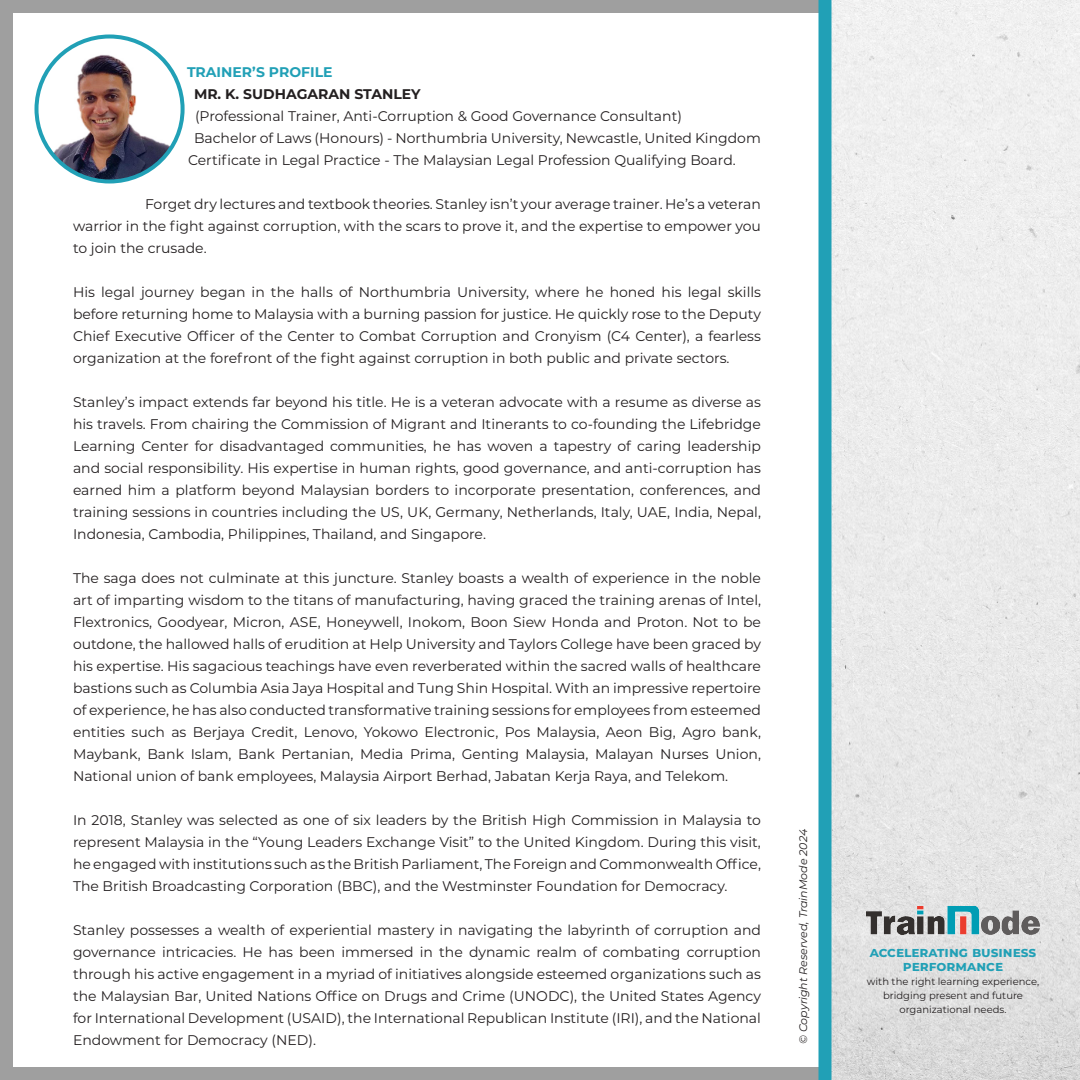
<style>
.page{position:relative;width:1080px;height:1080px;background:#fff}
.page>*{position:absolute;margin:0;border:0;box-sizing:border-box;transform-origin:0 0}
.t1{font:14px/22px "Montserrat";color:#231f20;text-align:justify}
.t2{font:700 14px/14px "Montserrat";color:#21a0b6;text-align:center}
.t3{font:700 14px "Montserrat";color:#231f20}
.t4{font:italic 11px "Montserrat";color:#231f20}
.t5{font:10px/14px "Montserrat";color:#231f20;text-align:center}
</style>
<div class="page">
<div style="left:0;top:1067px;width:823px;height:13px;background:#9f9f9f"></div>
<div style="left:0;top:0;width:824px;height:14px;background:#9f9f9f"></div>
<img style="left:832px;top:0;width:248px;height:1080px">
<img style="left:867px;top:906px;width:172px;height:29px">
<div style="left:818px;top:0;width:14px;height:1080px;background:#21a0b6"></div>
<div style="left:0;top:0;width:13px;height:1080px;background:#9f9f9f"></div>
<img style="left:39px;top:39px;width:141px;height:140px">
<div style="left:34px;top:34px;width:151px;height:150px;border:4px solid #21a0b6;border-radius:50%"></div>
<p class="t2" style="left:187px;top:64px;width:147px">TRAINER’S PROFILE</p>
<p class="t3" style="left:194px;top:83px;width:228px">MR. K. SUDHAGARAN STANLEY</p>
<p class="t1" style="left:195px;top:104px;width:488px">(Professional Trainer, Anti-Corruption &amp; Good Governance Consultant)</p>
<p class="t1" style="left:194px;top:126px;width:568px">Bachelor of Laws (Honours) - Northumbria University, Newcastle, United Kingdom</p>
<p class="t1" style="left:188px;top:148px;width:549px">Certificate in Legal Practice - The Malaysian Legal Profession Qualifying Board.</p>
<p class="t1" style="left:73px;top:192px;width:690px;text-indent:72px">Forget dry lectures and textbook theories. Stanley isn’t your average trainer. He’s a veteran warrior in the fight against corruption, with the scars to prove it, and the expertise to empower you to join the crusade.</p>
<p class="t1" style="left:73px;top:280px;width:690px">His legal journey began in the halls of Northumbria University, where he honed his legal skills before returning home to Malaysia with a burning passion for justice. He quickly rose to the Deputy Chief Executive Officer of the Center to Combat Corruption and Cronyism (C4 Center), a fearless organization at the forefront of the fight against corruption in both public and private sectors.</p>
<p class="t1" style="left:73px;top:390px;width:690px">Stanley’s impact extends far beyond his title. He is a veteran advocate with a resume as diverse as his travels. From chairing the Commission of Migrant and Itinerants to co-founding the Lifebridge Learning Center for disadvantaged communities, he has woven a tapestry of caring leadership and social responsibility. His expertise in human rights, good governance, and anti-corruption has earned him a platform beyond Malaysian borders to incorporate presentation, conferences, and training sessions in countries including the US, UK, Germany, Netherlands, Italy, UAE, India, Nepal, Indonesia, Cambodia, Philippines, Thailand, and Singapore.</p>
<p class="t1" style="left:73px;top:566px;width:690px">The saga does not culminate at this juncture. Stanley boasts a wealth of experience in the noble art of imparting wisdom to the titans of manufacturing, having graced the training arenas of Intel, Flextronics, Goodyear, Micron, ASE, Honeywell, Inokom, Boon Siew Honda and Proton. Not to be outdone, the hallowed halls of erudition at Help University and Taylors College have been graced by his expertise. His sagacious teachings have even reverberated within the sacred walls of healthcare bastions such as Columbia Asia Jaya Hospital and Tung Shin Hospital. With an impressive repertoire of experience, he has also conducted transformative training sessions for employees from esteemed entities such as Berjaya Credit, Lenovo, Yokowo Electronic, Pos Malaysia, Aeon Big, Agro bank, Maybank, Bank Islam, Bank Pertanian, Media Prima, Genting Malaysia, Malayan Nurses Union, National union of bank employees, Malaysia Airport Berhad, Jabatan Kerja Raya, and Telekom.</p>
<p class="t1" style="left:73px;top:808px;width:690px">In 2018, Stanley was selected as one of six leaders by the British High Commission in Malaysia to represent Malaysia in the “Young Leaders Exchange Visit” to the United Kingdom. During this visit, he engaged with institutions such as the British Parliament, The Foreign and Commonwealth Office, The British Broadcasting Corporation (BBC), and the Westminster Foundation for Democracy.</p>
<p class="t1" style="left:73px;top:918px;width:690px">Stanley possesses a wealth of experiential mastery in navigating the labyrinth of corruption and governance intricacies. He has been immersed in the dynamic realm of combating corruption through his active engagement in a myriad of initiatives alongside esteemed organizations such as the Malaysian Bar, United Nations Office on Drugs and Crime (UNODC), the United States Agency for International Development (USAID), the International Republican Institute (IRI), and the National Endowment for Democracy (NED).</p>
<p class="t4" style="left:796px;top:1044px;width:216px;rotate:-90deg">© Copyright Reserved, TrainMode 2024</p>
<p class="t2" style="left:870px;top:944px;width:168px">accelerating business performance</p>
<p class="t5" style="left:867px;top:974px;width:174px">with the right learning experience, bridging present and future organizational needs.</p>
</div>
